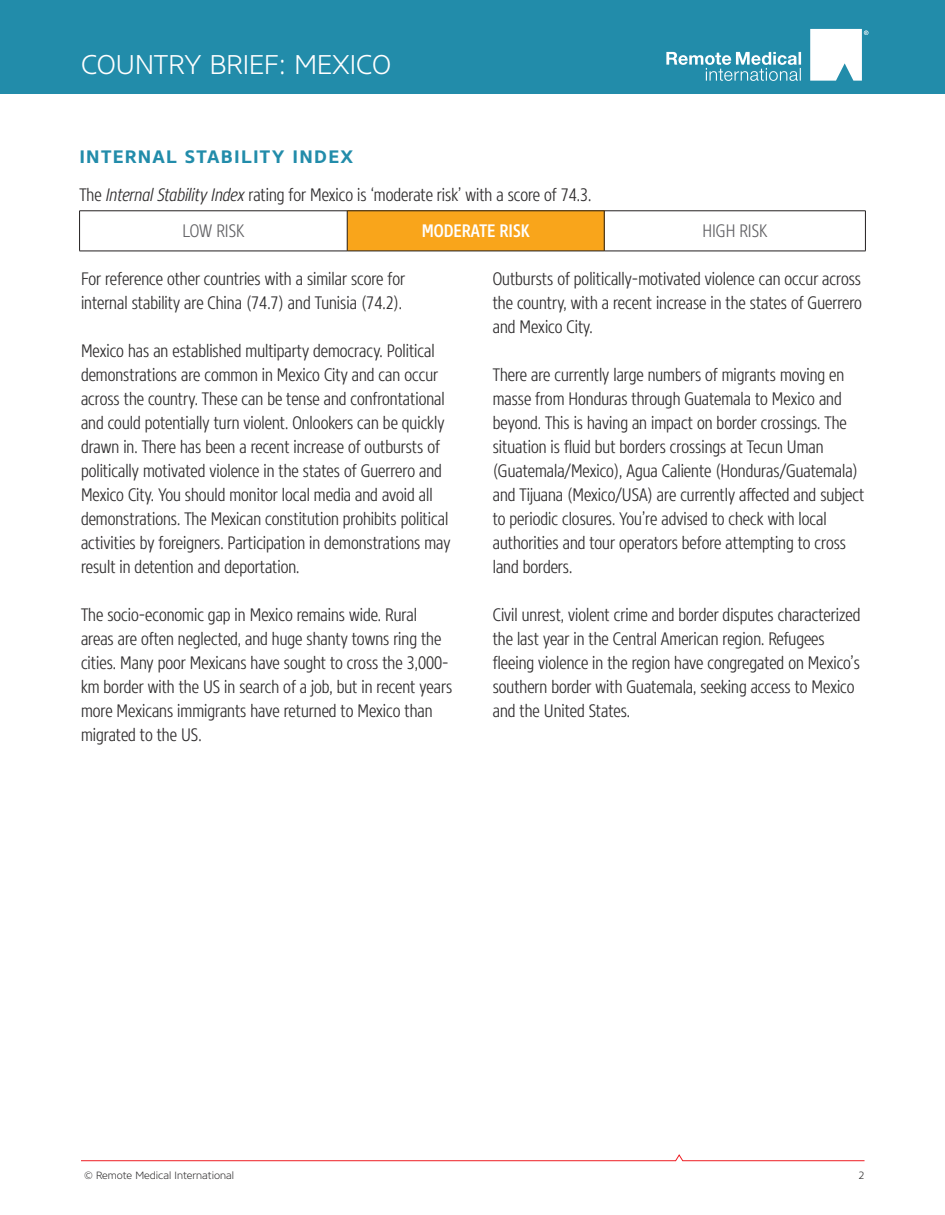
<style>
.page{position:relative;width:945px;height:1215px;background:#fff}
.page>*{position:absolute;margin:0;border:0;box-sizing:border-box;transform-origin:0 0}
.t1{font:300 27px "Core Sans N35";color:#fff}
.t2{font:300 18px/24px "Core Sans N37 Cn";color:#312f30}
.t3{font:700 18px "Core Sans N65";letter-spacing:.07em;color:#228caa}
.t4{font:300 18px "Core Sans N37 Cn";color:#636366}
.t5{font:500 18px "Core Sans N57 Cn";color:#fff}
.t6{font:300 10.5px "Core Sans N35";color:#312f30}
.s1{font-style:italic}
</style>
<div class="page">
<svg style="left:81px;top:1154px;width:784px;height:7px"></svg>
<div style="left:0;top:0;width:945px;height:94px;background:#228caa"></div>
<svg style="left:810px;top:29px;width:59px;height:52px"></svg>
<svg style="left:666px;top:52px;width:135px;height:29px"></svg>
<div style="left:347px;top:211px;width:257px;height:40px;background:#f9a51b"></div>
<hr style="left:79px;top:211px;width:268px;height:1px;background:#231f20">
<hr style="left:79px;top:211px;width:1px;height:40px;background:#231f20">
<hr style="left:347px;top:211px;width:257px;height:1px;background:#231f20">
<hr style="left:347px;top:211px;width:1px;height:40px;background:#231f20">
<hr style="left:604px;top:211px;width:262px;height:1px;background:#231f20">
<hr style="left:604px;top:211px;width:1px;height:40px;background:#231f20">
<hr style="left:865px;top:211px;width:1px;height:40px;background:#231f20">
<hr style="left:79px;top:251px;width:268px;height:1px;background:#231f20">
<hr style="left:347px;top:251px;width:257px;height:1px;background:#231f20">
<hr style="left:604px;top:251px;width:262px;height:1px;background:#231f20">
<h1 class="t1" style="left:81px;top:47px;width:312px">COUNTRY BRIEF: MEXICO</h1>
<p class="t3" style="left:79px;top:145px;width:275px">INTERNAL STABILITY INDEX</p>
<p class="t2" style="left:79px;top:183px;width:514px">The <span class="s1">Internal Stability Index</span> rating for Mexico is ‘moderate risk’ with a score of 74.3.</p>
<p class="t4" style="left:182px;top:219px;width:63px">LOW RISK</p>
<p class="t5" style="left:422px;top:219px;width:109px">MODERATE RISK</p>
<p class="t4" style="left:702px;top:219px;width:66px">HIGH RISK</p>
<p class="t2" style="left:81px;top:267px;width:326px">For reference other countries with a similar score for internal stability are China (74.7) and Tunisia (74.2).</p>
<p class="t2" style="left:81px;top:339px;width:371px">Mexico has an established multiparty democracy. Political demonstrations are common in Mexico City and can occur across the country. These can be tense and confrontational and could potentially turn violent. Onlookers can be quickly drawn in. There has been a recent increase of outbursts of politically motivated violence in the states of Guerrero and Mexico City. You should monitor local media and avoid all demonstrations. The Mexican constitution prohibits political activities by foreigners. Participation in demonstrations may result in detention and deportation.</p>
<p class="t2" style="left:81px;top:603px;width:373px">The socio-economic gap in Mexico remains wide. Rural areas are often neglected, and huge shanty towns ring the cities. Many poor Mexicans have sought to cross the 3,000- km border with the US in search of a job, but in recent years more Mexicans immigrants have returned to Mexico than migrated to the US.</p>
<p class="t2" style="left:493px;top:267px;width:371px;text-align:justify">Outbursts of politically-motivated violence can occur across the country, with a recent increase in the states of Guerrero and Mexico City.</p>
<p class="t2" style="left:493px;top:363px;width:373px">There are currently large numbers of migrants moving en masse from Honduras through Guatemala to Mexico and beyond. This is having an impact on border crossings. The situation is fluid but borders crossings at Tecun Uman (Guatemala/Mexico), Agua Caliente (Honduras/Guatemala) and Tijuana (Mexico/USA) are currently affected and subject to periodic closures. You’re advised to check with local authorities and tour operators before attempting to cross land borders.</p>
<p class="t2" style="left:493px;top:603px;width:369px">Civil unrest, violent crime and border disputes characterized the last year in the Central American region. Refugees fleeing violence in the region have congregated on Mexico’s southern border with Guatemala, seeking access to Mexico and the United States.</p>
<p class="t6" style="left:84px;top:1168px;width:151px">© Remote Medical International</p>
<p class="t6" style="left:858px;top:1168px;width:8px">2</p>
</div>
